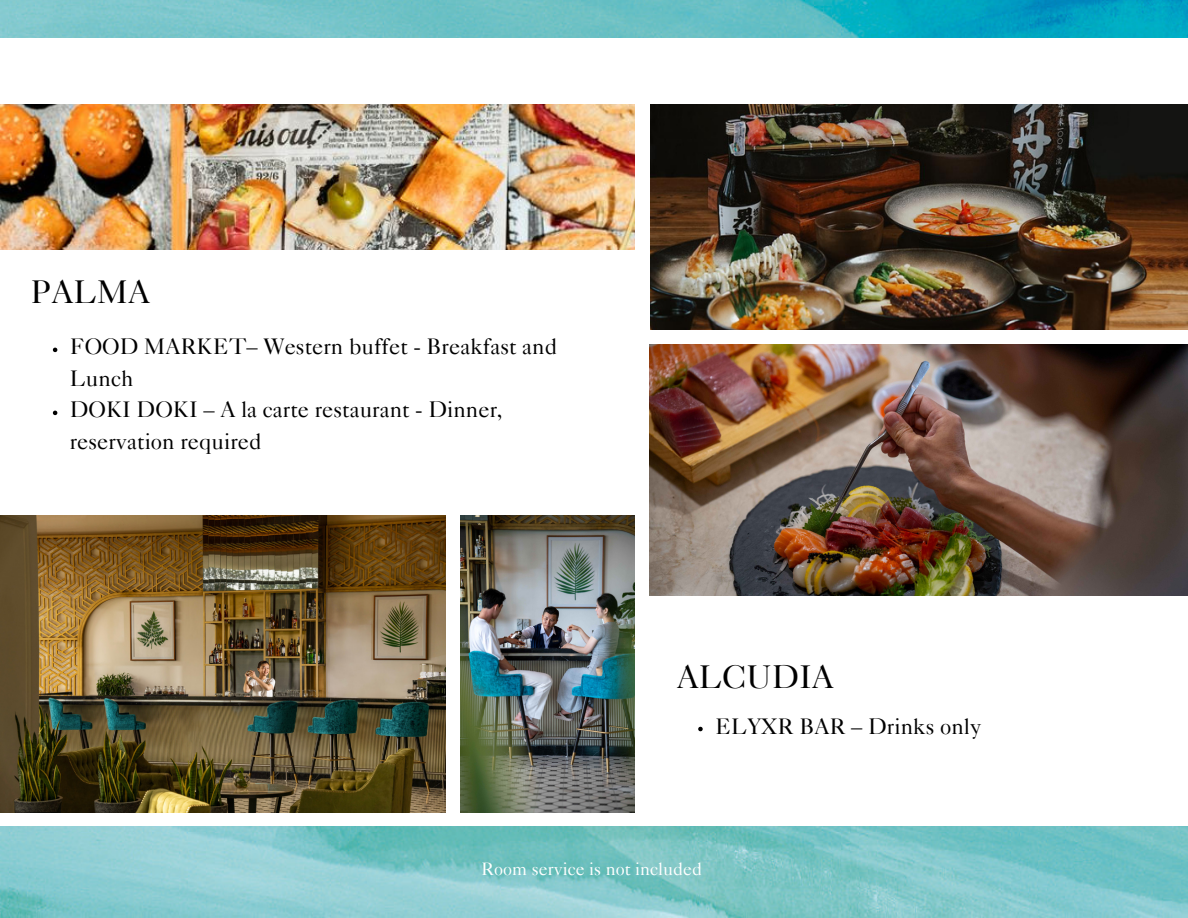
<style>
.page{position:relative;width:1188px;height:918px;background:#fff}
.page>*{position:absolute;margin:0;border:0;box-sizing:border-box;transform-origin:0 0}
.t1{font:32.85px "Caslon 540 LT Std";color:#000}
.t2{font:22.5px/31.5px "Caslon 540 LT Std";color:#000}
.t3{font:18px "Caslon 540 LT Std";color:#fff}
</style>
<div class="page">
<img style="left:0;top:826px;width:1188px;height:92px">
<img style="left:650px;top:105px;width:538px;height:225px">
<img style="left:0;top:515px;width:446px;height:297px">
<img style="left:460px;top:515px;width:175px;height:297px">
<img style="left:0;top:105px;width:634px;height:145px">
<img style="left:649px;top:344px;width:539px;height:251px">
<svg style="left:53px;top:348px;width:4px;height:4px"></svg>
<svg style="left:53px;top:411px;width:4px;height:4px"></svg>
<svg style="left:698px;top:727px;width:5px;height:4px"></svg>
<img style="left:0;top:0;width:1188px;height:37px">
<p class="t1" style="left:32px;top:280px;width:120px">PALMA</p>
<p class="t2" style="left:70px;top:334px;width:489px">FOOD MARKET– Western buffet - Breakfast and<br>Lunch</p>
<p class="t2" style="left:70px;top:397px;width:435px">DOKI DOKI – A la carte restaurant - Dinner, reservation required</p>
<p class="t1" style="left:677px;top:665px;width:158px">ALCUDIA</p>
<p class="t2" style="left:715px;top:713px;width:268px">ELYXR BAR – Drinks only</p>
<p class="t3" style="left:481px;top:863px;width:223px">Room service is not included</p>
</div>
